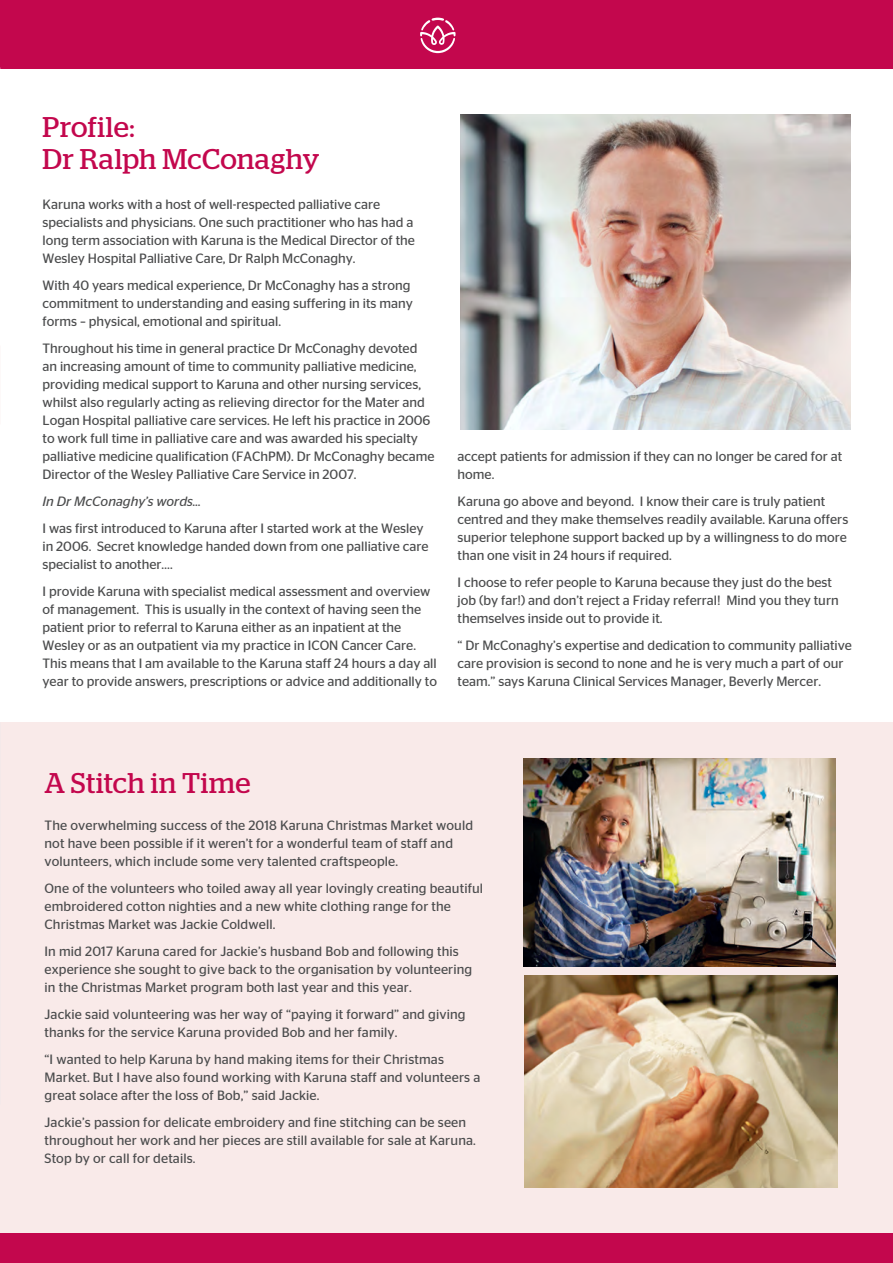
<style>
.page{position:relative;width:893px;height:1263px;background:#fff}
.page>*{position:absolute;margin:0;border:0;box-sizing:border-box;transform-origin:0 0}
.Title-1{font:28.5px/32.2px "Stag";letter-spacing:.015em;color:#c3074d}
.Body_copy{font:13.5px/18px "Stag Sans";color:#4b4c4d}
.Body_copy-2{font:italic 13.5px "Stag Sans";color:#4b4c4d}
</style>
<div class="page">
<div style="left:0;top:722px;width:893px;height:515px;background:#f9eae9"></div>
<img style="left:524px;top:976px;width:314px;height:211px">
<img style="left:523px;top:758px;width:313px;height:208px">
<div style="left:0;top:0;width:893px;height:68px;background:#c3074d"></div>
<svg style="left:420px;top:18px;width:36px;height:35px"></svg>
<img style="left:460px;top:115px;width:390px;height:315px">
<div style="left:0;top:1233px;width:893px;height:30px;background:#c3074d"></div>
<p class="Title-1" style="left:43px;top:111px;width:279px">Profile:<br>Dr Ralph McConaghy</p>
<p class="Body_copy" style="left:43px;top:195px;width:374px">Karuna works with a host of well-respected palliative care specialists and physicians. One such practitioner who has had a long term association with Karuna is the Medical Director of the Wesley Hospital Palliative Care, Dr Ralph McConaghy.</p>
<p class="Body_copy" style="left:43px;top:276px;width:372px">With 40 years medical experience, Dr McConaghy has a strong commitment to understanding and easing suffering in its many forms – physical, emotional and spiritual.</p>
<p class="Body_copy" style="left:43px;top:339px;width:393px">Throughout his time in general practice Dr McConaghy devoted an increasing amount of time to community palliative medicine, providing medical support to Karuna and other nursing services, whilst also regularly acting as relieving director for the Mater and Logan Hospital palliative care services. He left his practice in 2006 to work full time in palliative care and was awarded his specialty palliative medicine qualification (FAChPM). Dr McConaghy became Director of the Wesley Palliative Care Service in 2007.</p>
<p class="Body_copy-2" style="left:43px;top:494px;width:160px">In Dr McConaghy’s words…</p>
<p class="Body_copy" style="left:43px;top:519px;width:387px">I was first introduced to Karuna after I started work at the Wesley in 2006. Secret knowledge handed down from one palliative care specialist to another….</p>
<p class="Body_copy" style="left:43px;top:582px;width:396px">I provide Karuna with specialist medical assessment and overview of management. This is usually in the context of having seen the patient prior to referral to Karuna either as an inpatient at the Wesley or as an outpatient via my practice in ICON Cancer Care.<br>This means that I am available to the Karuna staff 24 hours a day all year to provide answers, prescriptions or advice and additionally to</p>
<p class="Body_copy" style="left:458px;top:447px;width:386px">accept patients for admission if they can no longer be cared for at home.</p>
<p class="Body_copy" style="left:458px;top:492px;width:392px">Karuna go above and beyond. I know their care is truly patient centred and they make themselves readily available. Karuna offers superior telephone support backed up by a willingness to do more than one visit in 24 hours if required.</p>
<p class="Body_copy" style="left:458px;top:573px;width:383px">I choose to refer people to Karuna because they just do the best job (by far!) and don’t reject a Friday referral! Mind you they turn themselves inside out to provide it.</p>
<p class="Body_copy" style="left:458px;top:636px;width:396px">“ Dr McConaghy’s expertise and dedication to community palliative care provision is second to none and he is very much a part of our team.” says Karuna Clinical Services Manager, Beverly Mercer.</p>
<p class="Title-1" style="left:45px;top:766px;width:207px">A Stitch in Time</p>
<p class="Body_copy" style="left:45px;top:816px;width:430px">The overwhelming success of the 2018 Karuna Christmas Market would not have been possible if it weren’t for a wonderful team of staff and volunteers, which include some very talented craftspeople.</p>
<p class="Body_copy" style="left:45px;top:879px;width:440px">One of the volunteers who toiled away all year lovingly creating beautiful embroidered cotton nighties and a new white clothing range for the<br>Christmas Market was Jackie Coldwell.</p>
<p class="Body_copy" style="left:45px;top:942px;width:429px">In mid 2017 Karuna cared for Jackie’s husband Bob and following this experience she sought to give back to the organisation by volunteering in the Christmas Market program both last year and this year.</p>
<p class="Body_copy" style="left:45px;top:1005px;width:422px">Jackie said volunteering was her way of “paying it forward” and giving thanks for the service Karuna provided Bob and her family.</p>
<p class="Body_copy" style="left:45px;top:1050px;width:437px">“I wanted to help Karuna by hand making items for their Christmas<br>Market. But I have also found working with Karuna staff and volunteers a great solace after the loss of Bob,” said Jackie.</p>
<p class="Body_copy" style="left:45px;top:1113px;width:433px">Jackie’s passion for delicate embroidery and fine stitching can be seen throughout her work and her pieces are still available for sale at Karuna.<br>Stop by or call for details.</p>
</div>
